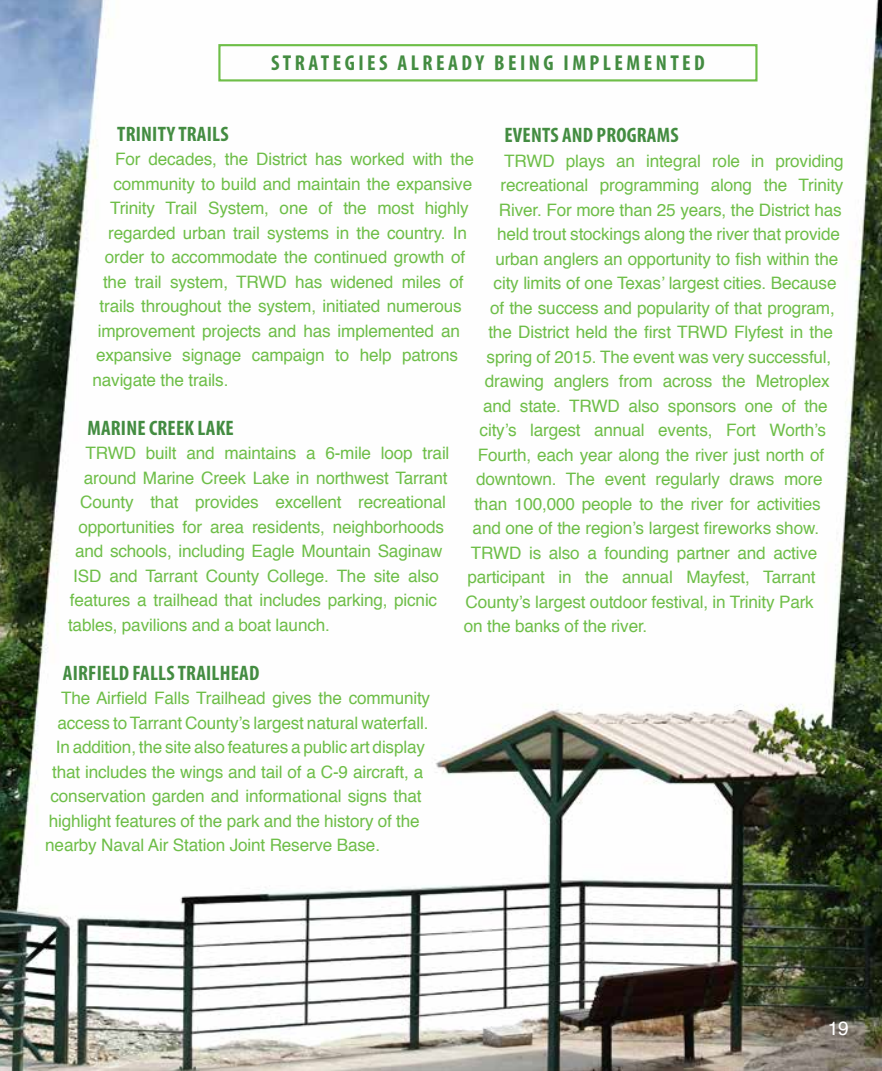
<style>
.page{position:relative;width:882px;height:1071px;background:#fff}
.page>*{position:absolute;margin:0;border:0;box-sizing:border-box;transform-origin:0 0}
.t1{font:700 condensed 21.53px "Myriad Pro";letter-spacing:.16em;color:#438c41}
.t2{font:700 condensed 21px "Myriad Pro";letter-spacing:.01em;color:#438c41}
.t3{font:19.25px "Helvetica";color:#fff}
.t4{font:17.15px "Helvetica";letter-spacing:-.01em;color:#6ebe48}
</style>
<div class="page">
<img style="left:0;top:0;width:882px;height:1071px">
<div style="left:218px;top:44px;width:540px;height:38px;border:2px solid #6ebe48"></div>
<p class="t1" style="left:271px;top:51px;width:435px">STRATEGIES ALREADY BEING IMPLEMENTED</p>
<p class="t2" style="left:117px;top:122px;width:113px">TRINITY TRAILS</p>
<p class="t4" style="left:115px;top:146px;width:360px">For decades, the District has worked with the</p>
<p class="t4" style="left:114px;top:171px;width:360px">community to build and maintain the expansive</p>
<p class="t4" style="left:110px;top:195px;width:360px">Trinity Trail System, one of the most highly</p>
<p class="t4" style="left:108px;top:220px;width:360px">regarded urban trail systems in the country. In</p>
<p class="t4" style="left:105px;top:244px;width:362px">order to accommodate the continued growth of</p>
<p class="t4" style="left:103px;top:269px;width:362px">the trail system, TRWD has widened miles of</p>
<p class="t4" style="left:100px;top:293px;width:364px">trails throughout the system, initiated numerous</p>
<p class="t4" style="left:98px;top:318px;width:364px">improvement projects and has implemented an</p>
<p class="t4" style="left:96px;top:342px;width:364px">expansive signage campaign to help patrons</p>
<p class="t4" style="left:93px;top:367px;width:137px">navigate the trails.</p>
<p class="t2" style="left:87px;top:416px;width:148px">MARINE CREEK LAKE</p>
<p class="t4" style="left:86px;top:440px;width:365px">TRWD built and maintains a 6-mile loop trail</p>
<p class="t4" style="left:84px;top:465px;width:365px">around Marine Creek Lake in northwest Tarrant</p>
<p class="t4" style="left:80px;top:489px;width:367px">County that provides excellent recreational</p>
<p class="t4" style="left:79px;top:514px;width:367px">opportunities for area residents, neighborhoods</p>
<p class="t4" style="left:75px;top:538px;width:369px">and schools, including Eagle Mountain Saginaw</p>
<p class="t4" style="left:73px;top:563px;width:367px">ISD and Tarrant County College. The site also</p>
<p class="t4" style="left:70px;top:587px;width:369px">features a trailhead that includes parking, picnic</p>
<p class="t4" style="left:68px;top:612px;width:263px">tables, pavilions and a boat launch.</p>
<p class="t2" style="left:63px;top:661px;width:198px">AIRFIELD FALLS TRAILHEAD</p>
<p class="t4" style="left:61px;top:685px;width:371px">The Airfield Falls Trailhead gives the community</p>
<p class="t4" style="left:58px;top:710px;width:372px">access to Tarrant County’s largest natural waterfall.</p>
<p class="t4" style="left:56px;top:734px;width:371px">In addition, the site also features a public art display</p>
<p class="t4" style="left:52px;top:759px;width:372px">that includes the wings and tail of a C-9 aircraft, a</p>
<p class="t4" style="left:51px;top:783px;width:372px">conservation garden and informational signs that</p>
<p class="t4" style="left:49px;top:808px;width:372px">highlight features of the park and the history of the</p>
<p class="t4" style="left:45px;top:832px;width:336px">nearby Naval Air Station Joint Reserve Base.</p>
<p class="t2" style="left:504px;top:124px;width:176px">EVENTS AND PROGRAMS</p>
<p class="t4" style="left:504px;top:147px;width:341px">TRWD plays an integral role in providing</p>
<p class="t4" style="left:501px;top:172px;width:344px">recreational programming along the Trinity</p>
<p class="t4" style="left:499px;top:197px;width:345px">River. For more than 25 years, the District has</p>
<p class="t4" style="left:497px;top:221px;width:344px">held trout stockings along the river that provide</p>
<p class="t4" style="left:495px;top:246px;width:344px">urban anglers an opportunity to fish within the</p>
<p class="t4" style="left:494px;top:270px;width:344px">city limits of one Texas’ largest cities. Because</p>
<p class="t4" style="left:490px;top:295px;width:346px">of the success and popularity of that program,</p>
<p class="t4" style="left:488px;top:319px;width:346px">the District held the first TRWD Flyfest in the</p>
<p class="t4" style="left:487px;top:344px;width:346px">spring of 2015. The event was very successful,</p>
<p class="t4" style="left:485px;top:368px;width:346px">drawing anglers from across the Metroplex</p>
<p class="t4" style="left:483px;top:393px;width:346px">and state. TRWD also sponsors one of the</p>
<p class="t4" style="left:480px;top:417px;width:348px">city’s largest annual events, Fort Worth’s</p>
<p class="t4" style="left:478px;top:442px;width:348px">Fourth, each year along the river just north of</p>
<p class="t4" style="left:476px;top:466px;width:348px">downtown. The event regularly draws more</p>
<p class="t4" style="left:474px;top:491px;width:348px">than 100,000 people to the river for activities</p>
<p class="t4" style="left:473px;top:515px;width:348px">and one of the region’s largest fireworks show.</p>
<p class="t4" style="left:471px;top:540px;width:348px">TRWD is also a founding partner and active</p>
<p class="t4" style="left:467px;top:564px;width:350px">participant in the annual Mayfest, Tarrant</p>
<p class="t4" style="left:466px;top:589px;width:350px">County’s largest outdoor festival, in Trinity Park</p>
<p class="t4" style="left:464px;top:613px;width:185px">on the banks of the river.</p>
<p class="t3" style="left:828px;top:1014px;width:23px">19</p>
</div>
